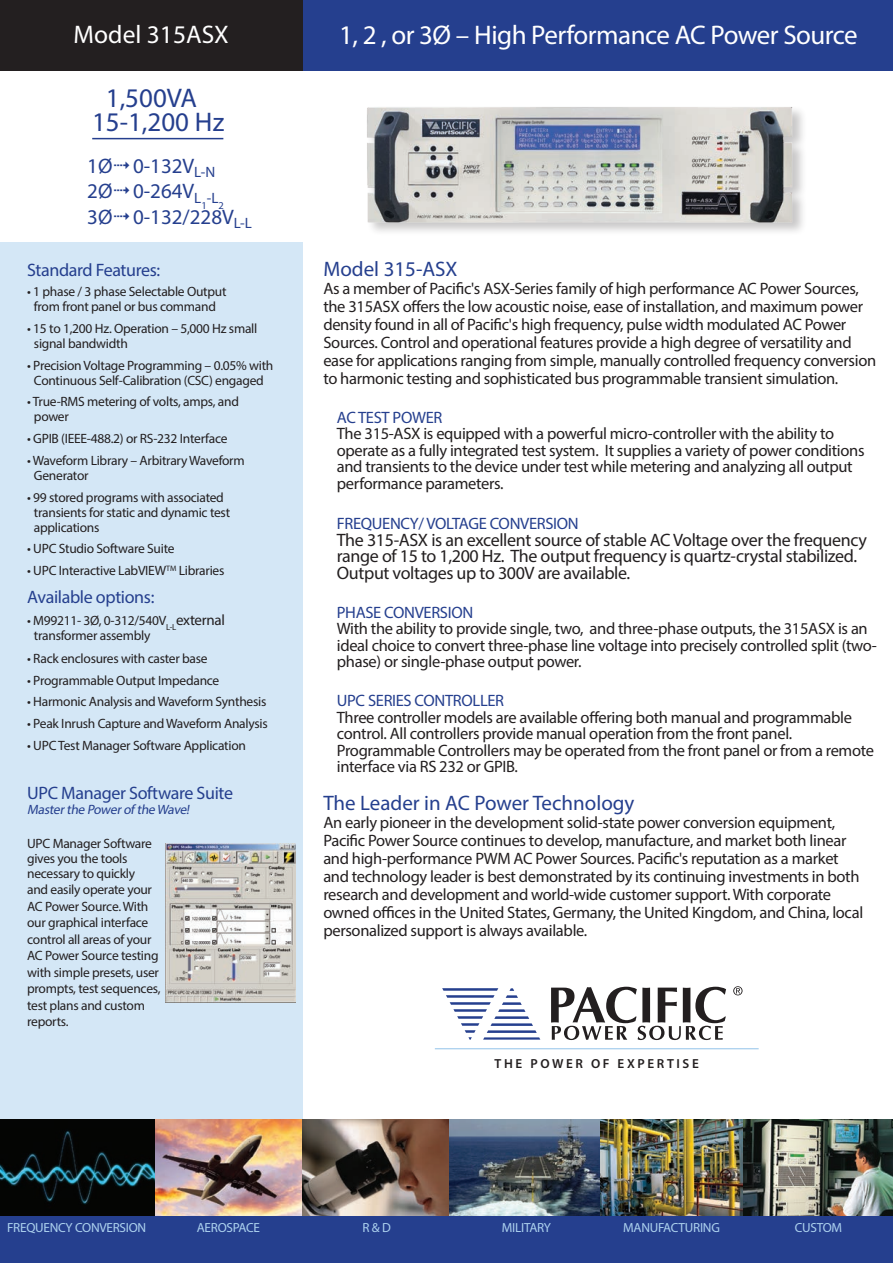
<style>
.page{position:relative;width:893px;height:1263px;background:#fff}
.page>*{position:absolute;margin:0;border:0;box-sizing:border-box;transform-origin:0 0}
.t1{font:27px "Myriad Pro";letter-spacing:-.02em;color:#fff}
.t2{font:27px "Myriad Pro";color:#253f8e}
.t3{font:25.5px "Myriad Pro";color:#fff}
.t4{font:21px "Myriad Pro";color:#253f8e}
.Intro{font:18px/16.5px "Myriad Pro";letter-spacing:-.02em;color:#231f20}
.Paragraph_Style_1{font:18px "Myriad Pro";letter-spacing:-.02em;color:#253f8e}
.Subhead1{font:18px "Myriad Pro";letter-spacing:-.02em;color:#253f8e}
.Bullets{font:18px "Myriad Pro";letter-spacing:-.02em;color:#253f8e}
.Intro-2{font:16.5px/18px "Myriad Pro";letter-spacing:-.02em;color:#231f20}
.Intro-3{font:16.5px "Myriad Pro";letter-spacing:-.02em;color:#253f8e}
.Bullets-2{font:13.5px/15px "Myriad Pro";letter-spacing:-.02em;color:#231f20}
.Subhead2{font:13.5px/16.5px "Myriad Pro";letter-spacing:-.02em;color:#231f20}
.Paragraph_Style_1-2{font:italic 13.5px "Myriad Pro";color:#253f8e}
.Body{font:13.2px "Myriad Pro";letter-spacing:-.02em;color:#acd1ee}
.t5{font:600 13.2px "Myriad Pro";letter-spacing:.2em;color:#231f20}
.s1{font-size:15px}
</style>
<div class="page">
<div style="left:0;top:0;width:893px;height:70px;background:#253f8e"></div>
<div style="left:0;top:242px;width:303px;height:886px;background:#d4e7f6"></div>
<div style="left:0;top:0;width:302px;height:70px;background:#231f20"></div>
<div style="left:0;top:1201px;width:893px;height:62px;background:#253f8e"></div>
<img style="left:0;top:1120px;width:450px;height:95px">
<img style="left:600px;top:1120px;width:143px;height:95px">
<img style="left:743px;top:1120px;width:150px;height:95px">
<img style="left:450px;top:1120px;width:150px;height:95px">
<img style="left:166px;top:843px;width:130px;height:160px">
<hr style="left:435px;top:1048px;width:324px;height:1px;background:#acd1ee">
<svg style="left:551px;top:987px;width:175px;height:53px"></svg>
<svg style="left:442px;top:988px;width:98px;height:52px"></svg>
<svg style="left:733px;top:986px;width:9px;height:9px"></svg>
<hr style="left:92px;top:138px;width:131px;height:1px;background:#253f8e">
<div style="left:366px;top:105px;width:441px;height:132px;background:#231f20;opacity:.25"></div>
<img style="left:366px;top:105px;width:428px;height:121px">
<p class="t3" style="left:74px;top:18px;width:157px">Model 315ASX</p>
<p class="t2" style="left:106px;top:81px;width:93px">1,500VA</p>
<p class="t2" style="left:92px;top:105px;width:134px">15-1,200 Hz</p>
<p class="t4" style="left:87px;top:153px;width:129px">1Ø✔ 0-132V<sub>L-N</sub></p>
<p class="t4" style="left:87px;top:178px;width:138px">2Ø✔ 0-264V<sub>L</sub><sub>1</sub><sub>-L</sub><sub>2</sub></p>
<p class="t4" style="left:87px;top:204px;width:166px">3Ø✔ 0-132/228V<sub>L-L</sub></p>
<p class="Subhead1" style="left:27px;top:259px;width:135px">Standard Features:</p>
<p class="Bullets-2" style="left:27px;top:284px;width:201px">• 1 phase / 3 phase Selectable Output</p>
<p class="Bullets-2" style="left:34px;top:299px;width:184px">from front panel or bus command</p>
<p class="Bullets-2" style="left:27px;top:321px;width:232px">• 15 to 1,200 Hz. Operation – 5,000 Hz small</p>
<p class="Bullets-2" style="left:34px;top:336px;width:95px">signal bandwidth</p>
<p class="Bullets-2" style="left:27px;top:357px;width:248px">• Precision Voltage Programming – 0.05% with</p>
<p class="Bullets-2" style="left:34px;top:372px;width:231px">Continuous Self-Calibration (CSC) engaged</p>
<p class="Bullets-2" style="left:27px;top:394px;width:213px">• True-RMS metering of volts, amps, and</p>
<p class="Bullets-2" style="left:34px;top:409px;width:36px">power</p>
<p class="Bullets-2" style="left:27px;top:431px;width:202px">• GPIB (IEEE-488.2) or RS-232 Interface</p>
<p class="Bullets-2" style="left:27px;top:453px;width:219px">• Waveform Library – Arbitrary Waveform</p>
<p class="Bullets-2" style="left:34px;top:468px;width:56px">Generator</p>
<p class="Bullets-2" style="left:27px;top:489px;width:198px">• 99 stored programs with associated</p>
<p class="Bullets-2" style="left:34px;top:504px;width:198px">transients for static and dynamic test applications</p>
<p class="Bullets-2" style="left:27px;top:541px;width:149px">• UPC Studio Software Suite</p>
<p class="Bullets-2" style="left:27px;top:563px;width:199px">• UPC Interactive LabVIEW<sup>TM</sup> Libraries</p>
<p class="Bullets" style="left:27px;top:586px;width:129px">Available options:</p>
<p class="Bullets-2" style="left:27px;top:612px;width:199px">• M99211- 3Ø, 0-312/540V<sub>L-L</sub><span class="s1">external</span></p>
<p class="Bullets-2" style="left:34px;top:627px;width:118px">transformer assembly</p>
<p class="Bullets-2" style="left:27px;top:651px;width:182px">• Rack enclosures with caster base</p>
<p class="Bullets-2" style="left:27px;top:672px;width:194px">• Programmable Output Impedance</p>
<p class="Bullets-2" style="left:27px;top:694px;width:241px">• Harmonic Analysis and Waveform Synthesis</p>
<p class="Bullets-2" style="left:27px;top:716px;width:242px">• Peak Inrush Capture and Waveform Analysis</p>
<p class="Bullets-2" style="left:27px;top:738px;width:220px">• UPC Test Manager Software Application</p>
<p class="Paragraph_Style_1" style="left:27px;top:782px;width:207px">UPC Manager Software Suite</p>
<p class="Paragraph_Style_1-2" style="left:27px;top:801px;width:166px">Masterthe Powerof the Wave!</p>
<p class="Subhead2" style="left:27px;top:835px;width:126px;line-height:15px">UPC Manager Software gives you the tools necessary to quickly</p>
<p class="Subhead2" style="left:27px;top:881px;width:135px">and easily operate your<br>AC Power Source. With our graphical interface control all areas of your<br>AC Power Source testing with simple presets, user prompts, test sequences, test plans and custom reports.</p>
<p class="t1" style="left:339px;top:18px;width:520px">1, 2 , or 3Ø – High Performance AC Power Source</p>
<p class="t4" style="left:323px;top:256px;width:136px">Model 315-ASX</p>
<p class="Intro-2" style="left:323px;top:279px;width:554px">As a member of Pacific's ASX-Series family of high performance AC Power Sources, the 315ASX offers the low acoustic noise, ease of installation, and maximum power density found in all of Pacific's high frequency, pulse width modulated AC Power Sources. Control and operational features provide a high degree of versatility and ease for applications ranging from simple, manually controlled frequency conversion to harmonic testing and sophisticated bus programmable transient simulation.</p>
<p class="Intro-3" style="left:337px;top:407px;width:107px">AC TEST POWER</p>
<p class="Intro-2" style="left:337px;top:425px;width:529px;line-height:16.5px">The 315-ASX is equipped with a powerful micro-controller with the ability to operate as a fully integrated test system. It supplies a variety of power conditions and transients to the device under test while metering and analyzing all output performance parameters.</p>
<p class="Intro-3" style="left:337px;top:513px;width:243px">FREQUENCY/ VOLTAGE CONVERSION</p>
<p class="Intro" style="left:337px;top:531px;width:531px">The 315-ASX is an excellent source of stable AC Voltage over the frequency range of 15 to 1,200 Hz. The output frequency is quartz-crystal stabilized.<br>Output voltages up to 300V are available.</p>
<p class="Intro-3" style="left:337px;top:602px;width:138px">PHASE CONVERSION</p>
<p class="Intro-2" style="left:337px;top:620px;width:542px;line-height:16.5px">With the ability to provide single, two, and three-phase outputs, the 315ASX is an ideal choice to convert three-phase line voltage into precisely controlled split (two&shy;phase) or single-phase output power.</p>
<p class="Intro-3" style="left:337px;top:690px;width:169px">UPC SERIES CONTROLLER</p>
<p class="Intro-2" style="left:337px;top:709px;width:539px;line-height:16.5px">Three controller models are available offering both manual and programmable control. All controllers provide manual operation from the front panel.<br>Programmable Controllers may be operated from the front panel or from a remote interface via RS 232 or GPIB.</p>
<p class="t4" style="left:323px;top:790px;width:313px">The Leader in AC Power Technology</p>
<p class="Intro-2" style="left:323px;top:813px;width:541px">An early pioneer in the development solid-state power conversion equipment, Pacific Power Source continues to develop, manufacture, and market both linear and high-performance PWM AC Power Sources. Pacific's reputation as a market and technology leader is best demonstrated by its continuing investments in both research and development and world-wide customer support. With corporate owned offices in the United States, Germany, the United Kingdom, and China, local personalized support is always available.</p>
<p class="t5" style="left:495px;top:1055px;width:206px">THE POWER OF EXPERTISE</p>
<p class="Body" style="left:7px;top:1220px;width:141px">FREQUENCY CONVERSION</p>
<p class="Body" style="left:197px;top:1220px;width:65px">AEROSPACE</p>
<p class="Body" style="left:362px;top:1220px;width:30px">R &amp; D</p>
<p class="Body" style="left:502px;top:1220px;width:51px">MILITARY</p>
<p class="Body" style="left:623px;top:1220px;width:98px">MANUFACTURING</p>
<p class="Body" style="left:795px;top:1220px;width:49px">CUSTOM</p>
</div>
